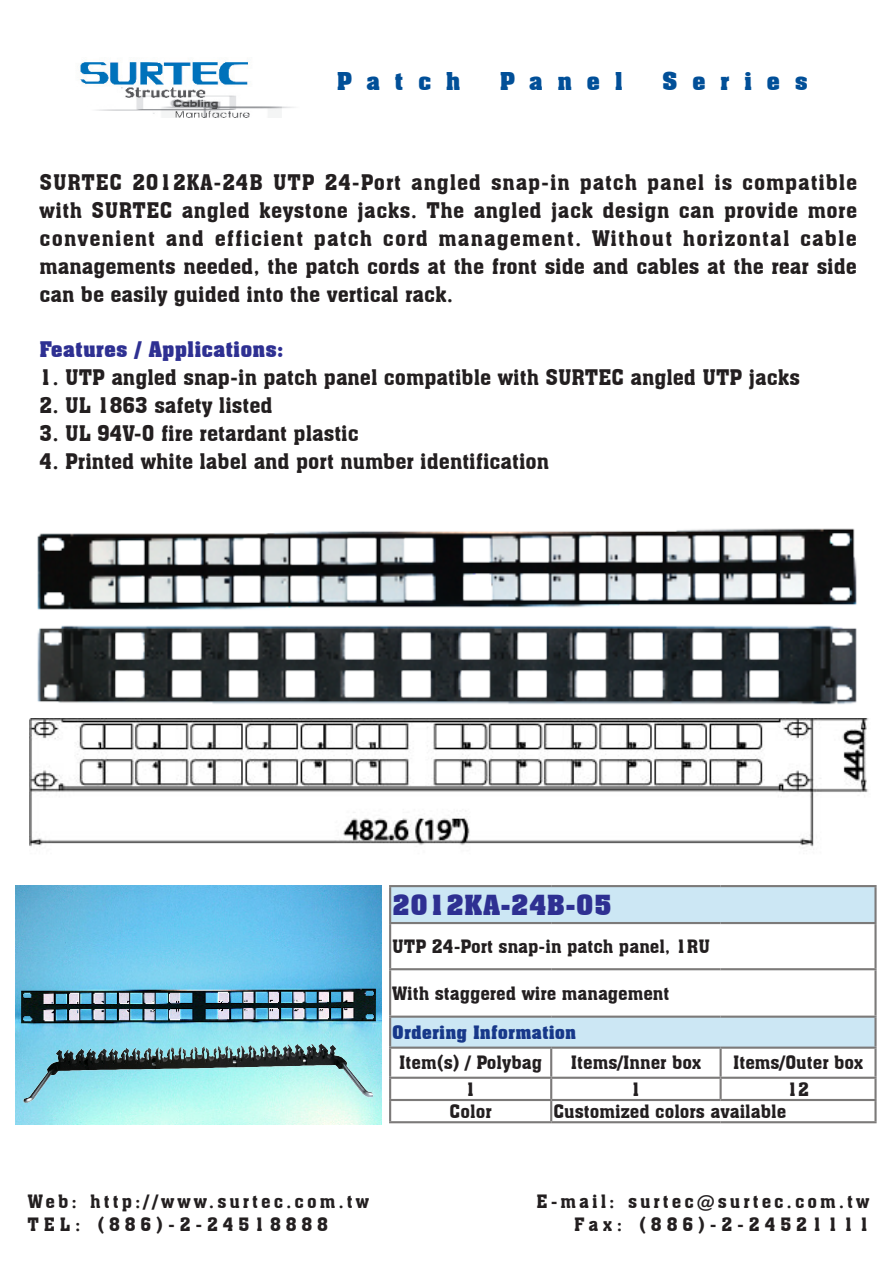
<style>
.page{position:relative;width:893px;height:1263px;background:#fff}
.page>*{position:absolute;margin:0;border:0;box-sizing:border-box;transform-origin:0 0}
.PN{font:700 27px "Aachen BT";color:#2e3092}
.t1{font:700 24px "Aachen BT";letter-spacing:.6em;color:#014f98}
.t2{font:21px/27.9px "Aachen BT";color:#231f20;text-align:justify}
.t3{font:700 21px "Aachen BT";color:#2e3092}
.t4{font:18px "Aachen BT";color:#231f20}
.t5{font:18px "Aachen BT";letter-spacing:.165em;color:#231f20}
.t6{font:18px "Aachen BT";letter-spacing:.265em;color:#231f20}
.t7{font:700 18px "Aachen BT";color:#17388a}
</style>
<div class="page">
<img style="left:79px;top:60px;width:215px;height:58px">
<div style="left:390px;top:886px;width:485px;height:37px;background:#cce7f4"></div>
<div style="left:390px;top:1017px;width:485px;height:31px;background:#cce7f4"></div>
<hr style="left:389px;top:885px;width:162px;height:2px;background:#7c7a79">
<hr style="left:389px;top:887px;width:2px;height:35px;background:#7c7a79">
<hr style="left:551px;top:885px;width:170px;height:2px;background:#7c7a79">
<hr style="left:721px;top:885px;width:156px;height:2px;background:#7c7a79">
<hr style="left:874px;top:887px;width:3px;height:35px;background:#7c7a79">
<hr style="left:389px;top:922px;width:162px;height:2px;background:#7c7a79">
<hr style="left:389px;top:924px;width:2px;height:44px;background:#7c7a79">
<hr style="left:551px;top:922px;width:170px;height:2px;background:#7c7a79">
<hr style="left:721px;top:922px;width:156px;height:2px;background:#7c7a79">
<hr style="left:874px;top:924px;width:3px;height:44px;background:#7c7a79">
<hr style="left:389px;top:968px;width:162px;height:2px;background:#7c7a79">
<hr style="left:389px;top:970px;width:2px;height:45px;background:#7c7a79">
<hr style="left:551px;top:968px;width:170px;height:2px;background:#7c7a79">
<hr style="left:721px;top:968px;width:156px;height:2px;background:#7c7a79">
<hr style="left:874px;top:970px;width:3px;height:45px;background:#7c7a79">
<hr style="left:389px;top:1049px;width:2px;height:28px;background:#7c7a79">
<hr style="left:550px;top:1049px;width:2px;height:28px;background:#7c7a79">
<hr style="left:719px;top:1049px;width:3px;height:28px;background:#7c7a79">
<hr style="left:874px;top:1049px;width:3px;height:28px;background:#7c7a79">
<hr style="left:389px;top:1077px;width:162px;height:2px;background:#7c7a79">
<hr style="left:389px;top:1079px;width:2px;height:20px;background:#7c7a79">
<hr style="left:551px;top:1077px;width:170px;height:2px;background:#7c7a79">
<hr style="left:550px;top:1079px;width:2px;height:20px;background:#7c7a79">
<hr style="left:721px;top:1077px;width:156px;height:2px;background:#7c7a79">
<hr style="left:719px;top:1079px;width:3px;height:20px;background:#7c7a79">
<hr style="left:874px;top:1079px;width:3px;height:20px;background:#7c7a79">
<hr style="left:389px;top:1099px;width:162px;height:2px;background:#7c7a79">
<hr style="left:389px;top:1101px;width:2px;height:20px;background:#7c7a79">
<hr style="left:551px;top:1099px;width:170px;height:2px;background:#7c7a79">
<hr style="left:550px;top:1101px;width:2px;height:20px;background:#7c7a79">
<hr style="left:721px;top:1099px;width:156px;height:2px;background:#7c7a79">
<hr style="left:874px;top:1101px;width:3px;height:20px;background:#7c7a79">
<hr style="left:389px;top:1121px;width:162px;height:2px;background:#7c7a79">
<hr style="left:551px;top:1121px;width:170px;height:2px;background:#7c7a79">
<hr style="left:721px;top:1121px;width:156px;height:2px;background:#7c7a79">
<hr style="left:389px;top:1015px;width:162px;height:3px;background:#7c7a79">
<hr style="left:389px;top:1018px;width:2px;height:28px;background:#7c7a79">
<hr style="left:551px;top:1015px;width:170px;height:3px;background:#7c7a79">
<hr style="left:721px;top:1015px;width:156px;height:3px;background:#7c7a79">
<hr style="left:874px;top:1018px;width:3px;height:28px;background:#7c7a79">
<hr style="left:389px;top:1046px;width:162px;height:3px;background:#7c7a79">
<hr style="left:551px;top:1046px;width:170px;height:3px;background:#7c7a79">
<hr style="left:721px;top:1046px;width:156px;height:3px;background:#7c7a79">
<img style="left:16px;top:885px;width:365px;height:239px">
<img style="left:29px;top:528px;width:840px;height:194px">
<img style="left:21px;top:1040px;width:353px;height:66px">
<img style="left:30px;top:719px;width:839px;height:128px">
<p class="t1" style="left:337px;top:66px;width:125px">Patch</p>
<p class="t1" style="left:500px;top:66px;width:125px">Panel</p>
<p class="t1" style="left:662px;top:66px;width:147px">Series</p>
<p class="t2" style="left:40px;top:168px;width:819px">SURTEC 2012KA-24B UTP 24-Port angled snap-in patch panel is compatible with SURTEC angled keystone jacks. The angled jack design can provide more convenient and efficient patch cord management. Without horizontal cable managements needed, the patch cords at the front side and cables at the rear side can be easily guided into the vertical rack.</p>
<p class="t3" style="left:40px;top:337px;width:246px">Features / Applications:</p>
<p class="t2" style="left:40px;top:363px;width:762px">1. UTP angled snap-in patch panel compatible with SURTEC angled UTP jacks</p>
<p class="t2" style="left:40px;top:391px;width:235px">2. UL 1863 safety listed</p>
<p class="t2" style="left:40px;top:419px;width:321px">3. UL 94V-0 fire retardant plastic</p>
<p class="t2" style="left:40px;top:447px;width:511px">4. Printed white label and port number identification</p>
<p class="PN" style="left:392px;top:888px;width:221px">2012KA-24B-05</p>
<p class="t4" style="left:392px;top:935px;width:319px">UTP 24-Port snap-in patch panel, 1RU</p>
<p class="t4" style="left:392px;top:982px;width:279px">With staggered wire management</p>
<p class="t7" style="left:392px;top:1021px;width:185px">Ordering Information</p>
<p class="t4" style="left:399px;top:1051px;width:144px">Item(s) / Polybag</p>
<p class="t4" style="left:571px;top:1051px;width:132px">Items/Inner box</p>
<p class="t4" style="left:733px;top:1051px;width:131px">Items/Outer box</p>
<p class="t4" style="left:465px;top:1078px;width:12px">1</p>
<p class="t4" style="left:630px;top:1078px;width:12px">1</p>
<p class="t4" style="left:787px;top:1078px;width:23px">12</p>
<p class="t4" style="left:450px;top:1100px;width:44px">Color</p>
<p class="t4" style="left:553px;top:1100px;width:234px">Customized colors available</p>
<p class="t5" style="left:28px;top:1190px;width:343px">Web: http://www.surtec.com.tw</p>
<p class="t5" style="left:537px;top:1190px;width:334px">E-mail: surtec@surtec.com.tw</p>
<p class="t6" style="left:28px;top:1213px;width:302px">TEL: (886)-2-24518888</p>
<p class="t6" style="left:574px;top:1213px;width:297px">Fax: (886)-2-24521111</p>
</div>
